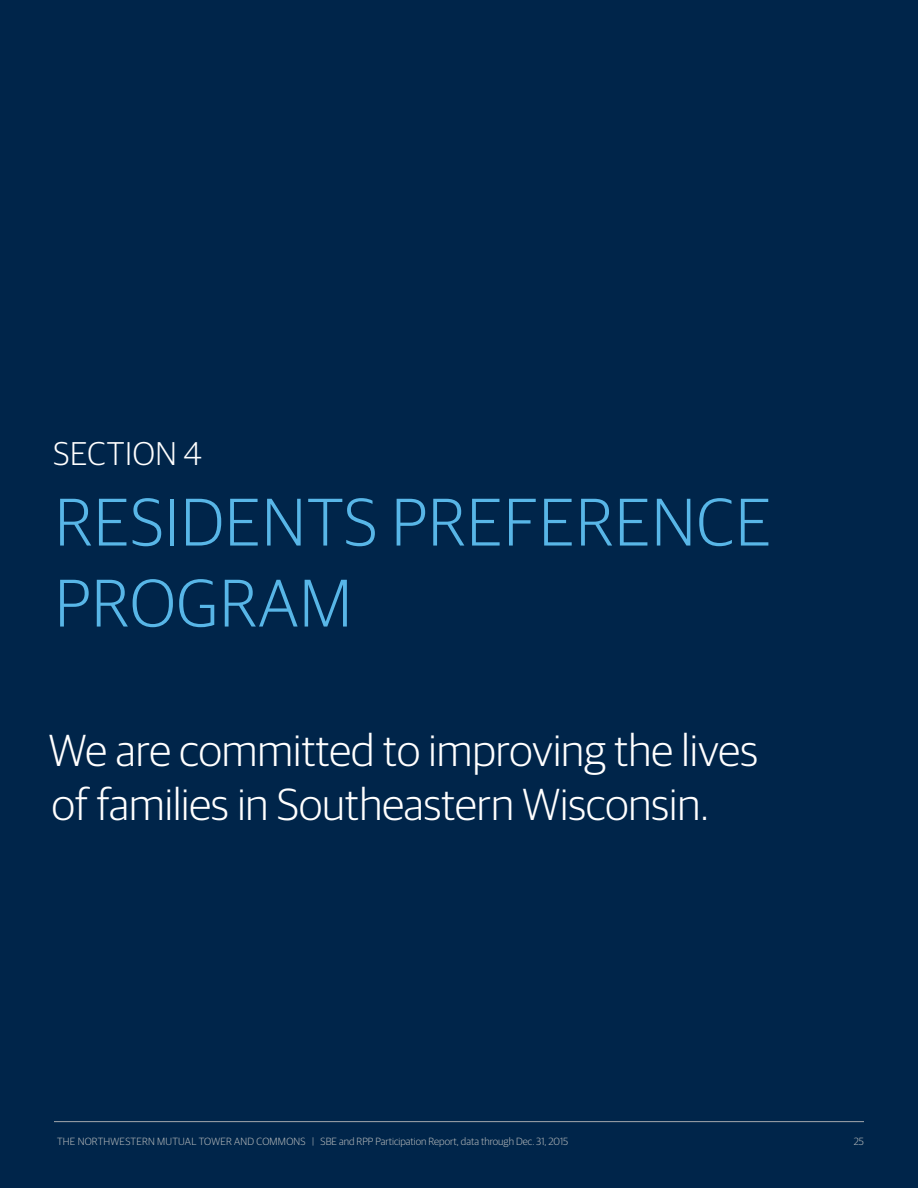
<style>
.page{position:relative;width:918px;height:1188px;background:#00254a}
.page>*{position:absolute;margin:0;border:0;box-sizing:border-box;transform-origin:0 0}
.t1{font:300 67.5px/81px "Guardian Sans";letter-spacing:.02em;color:#58b6e7}
.t2{font:300 45px/54px "Guardian Sans";color:#fff}
.t3{font:300 33px "Guardian Sans";letter-spacing:.02em;color:#fff}
.t4{font:300 10.5px "Guardian Sans";color:#b8bbbc}
</style>
<div class="page">
<hr style="left:54px;top:1121px;width:810px;height:1px;background:#a6a9ae">
<h3 class="t3" style="left:53px;top:430px;width:150px">SECTION 4</h3>
<h1 class="t1" style="left:55px;top:477px;width:718px">RESIDENTS PREFERENCE<br>PROGRAM</h1>
<h2 class="t2" style="left:49px;top:720px;width:711px">We are committed to improving the lives of families in Southeastern Wisconsin.</h2>
<p class="t4" style="left:57px;top:1134px;width:513px">THE NORTHWESTERN MUTUAL TOWER AND COMMONS | SBE and RPP Participation Report, data through Dec. 31, 2015</p>
<p class="t4" style="left:854px;top:1134px;width:12px">25</p>
</div>
